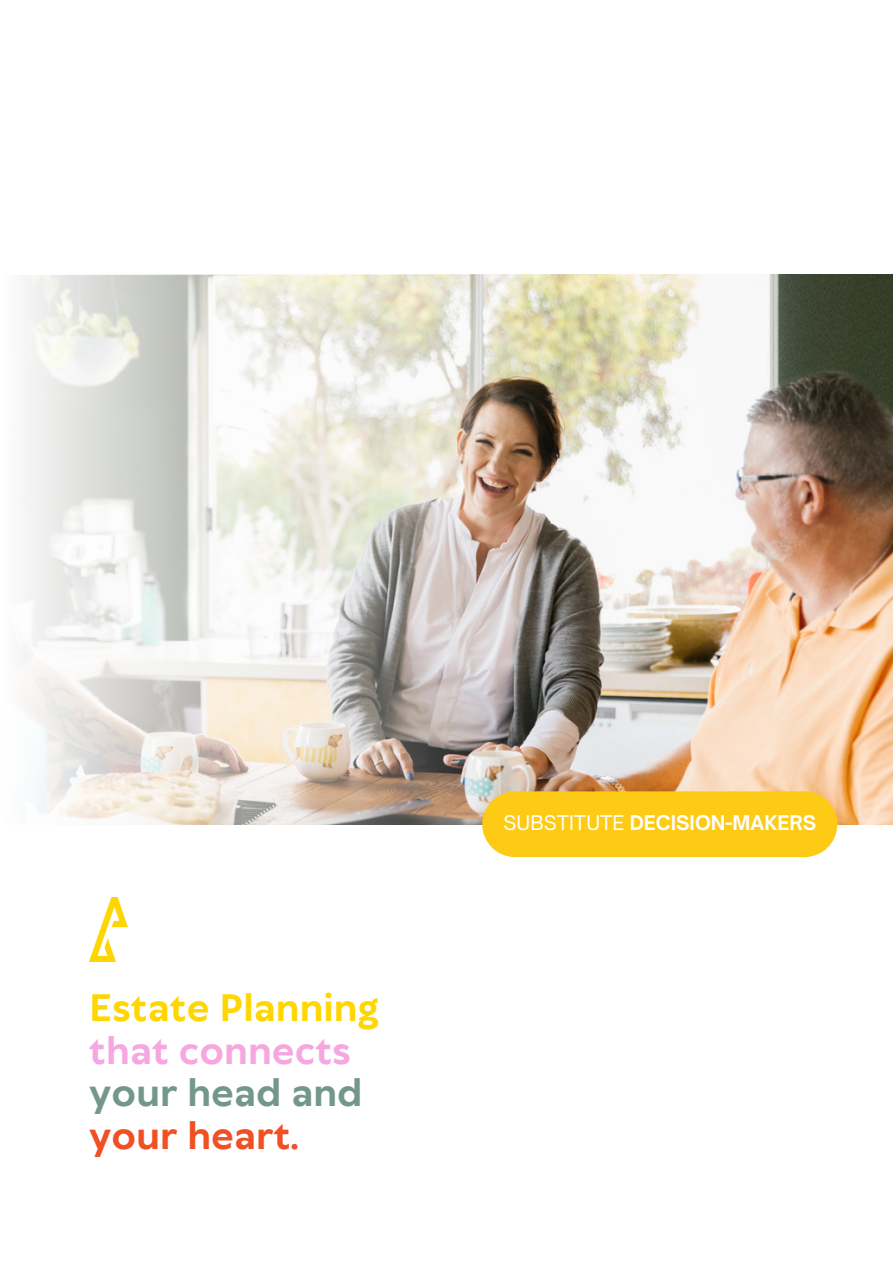
<style>
.page{position:relative;width:893px;height:1264px;background:#fff}
.page>*{position:absolute;margin:0;border:0;box-sizing:border-box;transform-origin:0 0}
.t1{font:700 36.3px "TT Wellingtons";color:#ffd600}
.t2{font:700 36.3px "TT Wellingtons";color:#f6a7e0}
.t3{font:700 36.3px "TT Wellingtons";color:#74978c}
.t4{font:700 36.3px "TT Wellingtons";color:#f05024}
.t5{font:700 19.35px "Open Sauce One";color:#fff}
.s1{font-weight:400}
</style>
<div class="page">
<img style="left:550px;top:275px;width:342px;height:549px">
<svg style="left:24px;top:275px;width:526px;height:549px"></svg>
<div style="left:482px;top:791px;width:355px;height:66px;background:#fdcb16;border-radius:33px"></div>
<img style="left:89px;top:897px;width:38px;height:64px">
<h1 class="t1" style="left:89px;top:983px;width:291px">Estate Planning</h1>
<h1 class="t2" style="left:89px;top:1026px;width:263px">that connects</h1>
<h1 class="t3" style="left:89px;top:1069px;width:275px">your head and</h1>
<h1 class="t4" style="left:89px;top:1111px;width:211px">your heart.</h1>
<p class="t5" style="left:503px;top:810px;width:314px"><span class="s1">SUBSTITUTE</span> DECISION-MAKERS</p>
</div>
